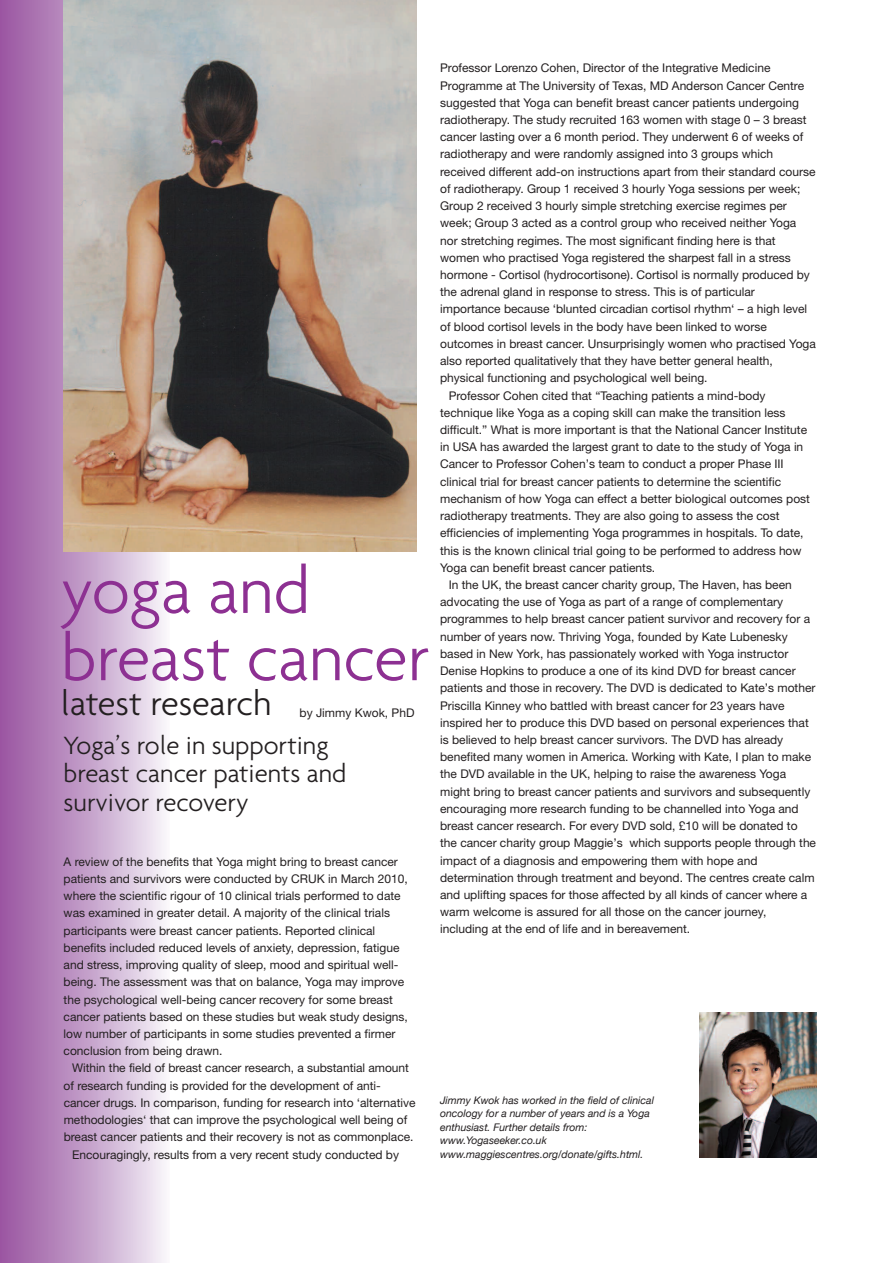
<style>
.page{position:relative;width:893px;height:1263px;background:#fff}
.page>*{position:absolute;margin:0;border:0;box-sizing:border-box;transform-origin:0 0}
.t1{font:300 69.3px/67.3px "Agenda";color:#8d3092}
.t2{font:300 36.6px "Agenda";letter-spacing:-.005em;color:#231f20}
.t3{font:300 27px/28.5px "Agenda";color:#231f20}
.t4{font:12px/17.2px "Helvetica Neue";color:#231f20}
.t5{font:italic 10.5px/13.5px "Helvetica Neue";color:#231f20}
</style>
<div class="page">
<div style="left:0;top:0;width:170px;height:1263px;background:linear-gradient(to right,#96509e,#f5f2f8)"></div>
<img style="left:699px;top:1012px;width:117px;height:146px">
<img style="left:64px;top:0;width:352px;height:552px">
<h1 class="t1" style="left:61px;top:555px;width:370px">yoga and breast cancer</h1>
<h2 class="t2" style="left:61px;top:681px;width:212px">latest research</h2>
<p class="t4" style="left:300px;top:706px;width:116px">by Jimmy Kwok, PhD</p>
<h3 class="t3" style="left:64px;top:730px;width:284px">Yoga’s role in supporting breast cancer patients and survivor recovery</h3>
<p class="t4" style="left:64px;top:854px;width:346px">A review of the benefits that Yoga might bring to breast cancer patients and survivors were conducted by CRUK in March 2010, where the scientific rigour of 10 clinical trials performed to date was examined in greater detail. A majority of the clinical trials participants were breast cancer patients. Reported clinical benefits included reduced levels of anxiety, depression, fatigue and stress, improving quality of sleep, mood and spiritual well&shy;being. The assessment was that on balance, Yoga may improve the psychological well-being cancer recovery for some breast cancer patients based on these studies but weak study designs, low number of participants in some studies prevented a firmer conclusion from being drawn.</p>
<p class="t4" style="left:72px;top:1061px;width:338px">Within the field of breast cancer research, a substantial amount</p>
<p class="t4" style="left:64px;top:1078px;width:319px">of research funding is provided for the development of anti-</p>
<p class="t4" style="left:64px;top:1095px;width:353px">cancer drugs. In comparison, funding for research into ‘alternative</p>
<p class="t4" style="left:64px;top:1112px;width:345px">methodologies‘ that can improve the psychological well being of</p>
<p class="t4" style="left:64px;top:1129px;width:351px">breast cancer patients and their recovery is not as commonplace.</p>
<p class="t4" style="left:72px;top:1147px;width:328px">Encouragingly, results from a very recent study conducted by</p>
<p class="t4" style="left:440px;top:61px;width:332px">Professor Lorenzo Cohen, Director of the Integrative Medicine</p>
<p class="t4" style="left:440px;top:78px;width:365px">Programme at The University of Texas, MD Anderson Cancer Centre</p>
<p class="t4" style="left:440px;top:95px;width:360px">suggested that Yoga can benefit breast cancer patients undergoing</p>
<p class="t4" style="left:440px;top:112px;width:368px">radiotherapy. The study recruited 163 women with stage 0 – 3 breast</p>
<p class="t4" style="left:440px;top:130px;width:365px">cancer lasting over a 6 month period. They underwent 6 of weeks of</p>
<p class="t4" style="left:440px;top:147px;width:334px">radiotherapy and were randomly assigned into 3 groups which</p>
<p class="t4" style="left:440px;top:164px;width:377px">received different add-on instructions apart from their standard course</p>
<p class="t4" style="left:440px;top:181px;width:362px">of radiotherapy. Group 1 received 3 hourly Yoga sessions per week;</p>
<p class="t4" style="left:440px;top:198px;width:348px">Group 2 received 3 hourly simple stretching exercise regimes per</p>
<p class="t4" style="left:440px;top:216px;width:358px">week; Group 3 acted as a control group who received neither Yoga</p>
<p class="t4" style="left:440px;top:233px;width:337px">nor stretching regimes. The most significant finding here is that</p>
<p class="t4" style="left:440px;top:250px;width:352px">women who practised Yoga registered the sharpest fall in a stress</p>
<p class="t4" style="left:440px;top:267px;width:371px">hormone - Cortisol (hydrocortisone). Cortisol is normally produced by</p>
<p class="t4" style="left:440px;top:284px;width:316px">the adrenal gland in response to stress. This is of particular</p>
<p class="t4" style="left:440px;top:302px;width:368px">importance because ‘blunted circadian cortisol rhythm‘ – a high level</p>
<p class="t4" style="left:440px;top:319px;width:328px">of blood cortisol levels in the body have been linked to worse</p>
<p class="t4" style="left:440px;top:336px;width:377px">outcomes in breast cancer. Unsurprisingly women who practised Yoga</p>
<p class="t4" style="left:440px;top:353px;width:334px">also reported qualitatively that they have better general health,</p>
<p class="t4" style="left:440px;top:371px;width:269px">physical functioning and psychological well being.</p>
<p class="t4" style="left:449px;top:388px;width:318px">Professor Cohen cited that “Teaching patients a mind-body</p>
<p class="t4" style="left:440px;top:405px;width:347px">technique like Yoga as a coping skill can make the transition less</p>
<p class="t4" style="left:440px;top:422px;width:368px">difficult.” What is more important is that the National Cancer Institute</p>
<p class="t4" style="left:440px;top:439px;width:365px">in USA has awarded the largest grant to date to the study of Yoga in</p>
<p class="t4" style="left:440px;top:457px;width:345px">Cancer to Professor Cohen’s team to conduct a proper Phase III</p>
<p class="t4" style="left:440px;top:474px;width:342px">clinical trial for breast cancer patients to determine the scientific</p>
<p class="t4" style="left:440px;top:491px;width:371px">mechanism of how Yoga can effect a better biological outcomes post</p>
<p class="t4" style="left:440px;top:508px;width:341px">radiotherapy treatments. They are also going to assess the cost</p>
<p class="t4" style="left:440px;top:526px;width:365px">efficiencies of implementing Yoga programmes in hospitals. To date,</p>
<p class="t4" style="left:440px;top:543px;width:363px">this is the known clinical trial going to be performed to address how</p>
<p class="t4" style="left:440px;top:560px;width:217px">Yoga can benefit breast cancer patients.</p>
<p class="t4" style="left:449px;top:577px;width:345px">In the UK, the breast cancer charity group, The Haven, has been</p>
<p class="t4" style="left:440px;top:594px;width:344px">advocating the use of Yoga as part of a range of complementary</p>
<p class="t4" style="left:440px;top:612px;width:371px">programmes to help breast cancer patient survivor and recovery for a</p>
<p class="t4" style="left:440px;top:629px;width:349px">number of years now. Thriving Yoga, founded by Kate Lubenesky</p>
<p class="t4" style="left:440px;top:646px;width:350px">based in New York, has passionately worked with Yoga instructor</p>
<p class="t4" style="left:440px;top:663px;width:357px">Denise Hopkins to produce a one of its kind DVD for breast cancer</p>
<p class="t4" style="left:440px;top:681px;width:377px">patients and those in recovery. The DVD is dedicated to Kate’s mother</p>
<p class="t4" style="left:440px;top:698px;width:346px">Priscilla Kinney who battled with breast cancer for 23 years have</p>
<p class="t4" style="left:440px;top:715px;width:370px">inspired her to produce this DVD based on personal experiences that</p>
<p class="t4" style="left:440px;top:732px;width:345px">is believed to help breast cancer survivors. The DVD has already</p>
<p class="t4" style="left:440px;top:749px;width:372px">benefited many women in America. Working with Kate, I plan to make</p>
<p class="t4" style="left:440px;top:767px;width:347px">the DVD available in the UK, helping to raise the awareness Yoga</p>
<p class="t4" style="left:440px;top:784px;width:372px">might bring to breast cancer patients and survivors and subsequently</p>
<p class="t4" style="left:440px;top:801px;width:360px">encouraging more research funding to be channelled into Yoga and</p>
<p class="t4" style="left:440px;top:818px;width:359px">breast cancer research. For every DVD sold, £10 will be donated to</p>
<p class="t4" style="left:440px;top:836px;width:377px">the cancer charity group Maggie’s which supports people through the</p>
<p class="t4" style="left:440px;top:853px;width:319px">impact of a diagnosis and empowering them with hope and</p>
<p class="t4" style="left:440px;top:870px;width:376px">determination through treatment and beyond. The centres create calm</p>
<p class="t4" style="left:440px;top:887px;width:369px">and uplifting spaces for those affected by all kinds of cancer where a</p>
<p class="t4" style="left:440px;top:904px;width:328px">warm welcome is assured for all those on the cancer journey,</p>
<p class="t4" style="left:440px;top:922px;width:252px">including at the end of life and in bereavement.</p>
<p class="t5" style="left:440px;top:1093px;width:215px">Jimmy Kwok has worked in the field of clinical oncology for a number of years and is a Yoga enthusiast. Further details from: www.Yogaseeker.co.uk www.maggiescentres.org/donate/gifts.html.</p>
</div>
